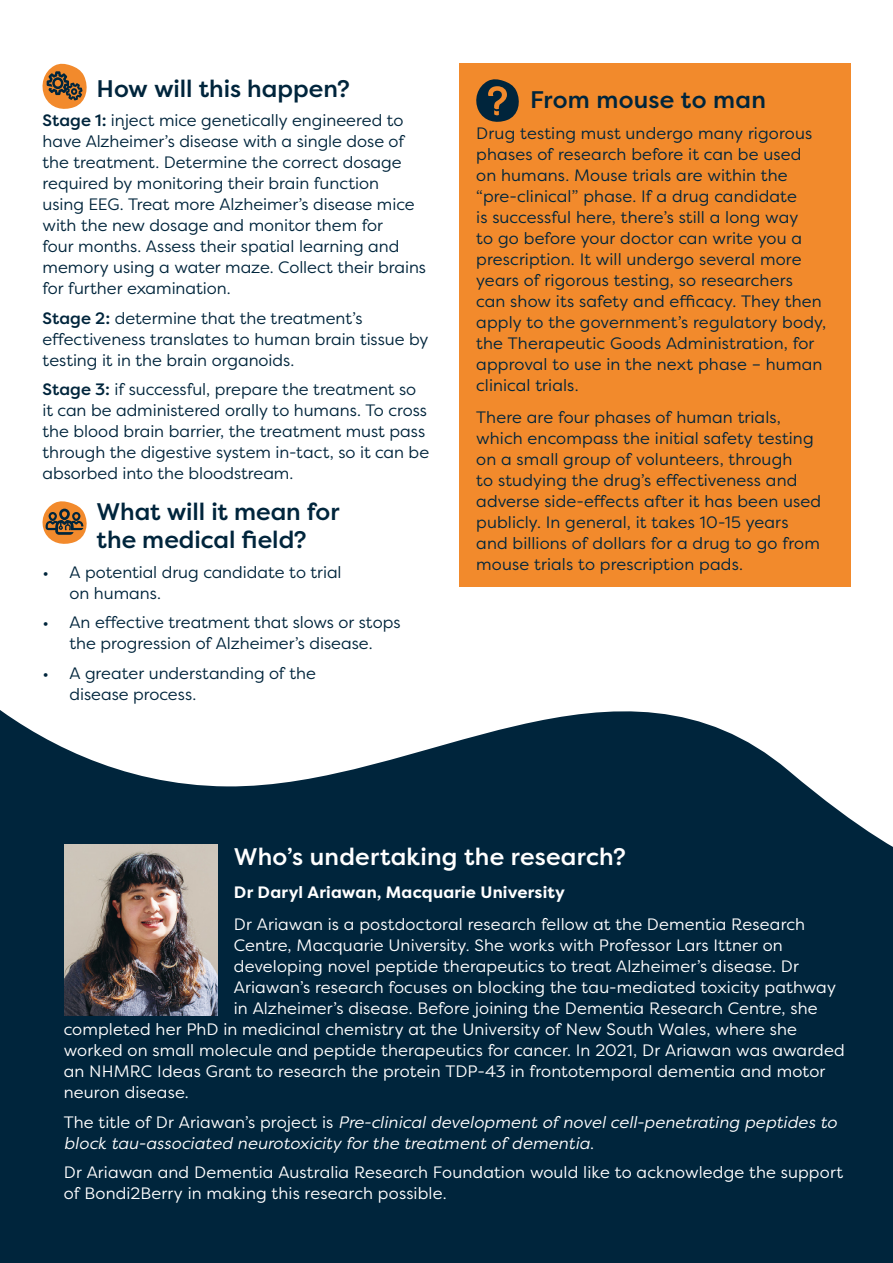
<style>
.page{position:relative;width:893px;height:1263px;background:#fff}
.page>*{position:absolute;margin:0;border:0;box-sizing:border-box;transform-origin:0 0}
.t1{font:500 24px/28.5px "Filson Pro";color:#00253c}
.t2{font:500 24px "Filson Pro";letter-spacing:.01em;color:#fff}
.t3{font:16.5px/21px "Filson Pro";color:#00253c}
.t4{font:16.5px/21px "Filson Pro";letter-spacing:.01em;color:#fff}
.t5{font:italic 16.5px/21px "Filson Pro";letter-spacing:.01em;color:#fff}
.t6{font:700 16.5px "Filson Pro";letter-spacing:.01em;color:#fff}
.s1{font-weight:500}
.s2{font-style:normal}
</style>
<div class="page">
<svg style="left:42px;top:63px;width:45px;height:46px"></svg>
<svg style="left:42px;top:501px;width:45px;height:43px"></svg>
<div style="left:459px;top:64px;width:391px;height:523px;background:#f28a2c"></div>
<svg style="left:476px;top:79px;width:43px;height:43px"></svg>
<svg style="left:0;top:710px;width:893px;height:553px;background:#16384d"></svg>
<img style="left:65px;top:845px;width:153px;height:170px">
<h1 class="t1" style="left:97px;top:74px;width:255px">How will this happen?</h1>
<p class="t3" style="left:43px;top:110px;width:385px"><span class="s1">Stage 1:</span> inject mice genetically engineered to have Alzheimer’s disease with a single dose of the treatment. Determine the correct dosage required by monitoring their brain function<br>using EEG. Treat more Alzheimer’s disease mice with the new dosage and monitor them for<br>four months. Assess their spatial learning and memory using a water maze. Collect their brains for further examination.</p>
<p class="t3" style="left:43px;top:307px;width:387px"><span class="s1">Stage 2:</span> determine that the treatment’s effectiveness translates to human brain tissue by testing it in the brain organoids.</p>
<p class="t3" style="left:43px;top:379px;width:388px"><span class="s1">Stage 3:</span> if successful, prepare the treatment so it can be administered orally to humans. To cross the blood brain barrier, the treatment must pass through the digestive system in-tact, so it can be absorbed into the bloodstream.</p>
<h1 class="t1" style="left:97px;top:497px;width:245px">What will it mean for the medical field?</h1>
<p class="t3" style="left:70px;top:561px;width:274px;text-indent:-27px">• A potential drug candidate to trial on humans.</p>
<p class="t3" style="left:43px;top:612px;width:360px;text-align:center">• An effective treatment that slows or stops the progression of Alzheimer’s disease.</p>
<p class="t3" style="left:70px;top:662px;width:248px;text-indent:-27px">• A greater understanding of the disease process.</p>
<h1 class="t1" style="left:530px;top:85px;width:237px">From mouse to man</h1>
<p class="t3" style="left:476px;top:122px;width:351px">Drug testing must undergo many rigorous phases of research before it can be used<br>on humans. Mouse trials are within the “pre-clinical” phase. If a drug candidate<br>is successful here, there’s still a long way<br>to go before your doctor can write you a prescription. It will undergo several more years of rigorous testing, so researchers<br>can show its safety and efficacy. They then apply to the government’s regulatory body, the Therapeutic Goods Administration, for approval to use in the next phase – human clinical trials.</p>
<p class="t3" style="left:476px;top:406px;width:347px">There are four phases of human trials, which encompass the initial safety testing on a small group of volunteers, through<br>to studying the drug’s effectiveness and adverse side-effects after it has been used publicly. In general, it takes 10-15 years and billions of dollars for a drug to go from mouse trials to prescription pads.</p>
<h1 class="t2" style="left:234px;top:839px;width:394px">Who’s undertaking the research?</h1>
<p class="t6" style="left:234px;top:882px;width:333px">Dr Daryl Ariawan, Macquarie University</p>
<p class="t4" style="left:234px;top:913px;width:573px">Dr Ariawan is a postdoctoral research fellow at the Dementia Research</p>
<p class="t4" style="left:234px;top:934px;width:550px">Centre, Macquarie University. She works with Professor Lars Ittner on</p>
<p class="t4" style="left:234px;top:955px;width:567px">developing novel peptide therapeutics to treat Alzheimer’s disease. Dr</p>
<p class="t4" style="left:234px;top:976px;width:604px">Ariawan’s research focuses on blocking the tau-mediated toxicity pathway</p>
<p class="t4" style="left:234px;top:997px;width:585px">in Alzheimer’s disease. Before joining the Dementia Research Centre, she</p>
<p class="t4" style="left:64px;top:1018px;width:735px">completed her PhD in medicinal chemistry at the University of New South Wales, where she</p>
<p class="t4" style="left:64px;top:1039px;width:782px">worked on small molecule and peptide therapeutics for cancer. In 2021, Dr Ariawan was awarded</p>
<p class="t4" style="left:64px;top:1060px;width:763px">an NHMRC Ideas Grant to research the protein TDP-43 in frontotemporal dementia and motor</p>
<p class="t4" style="left:64px;top:1081px;width:127px">neuron disease.</p>
<p class="t5" style="left:64px;top:1111px;width:774px"><span class="s2">The title of Dr Ariawan’s project is</span> Pre-clinical development of novel cell-penetrating peptides to block tau-associated neurotoxicity for the treatment of dementia<span class="s2">.</span></p>
<p class="t4" style="left:64px;top:1161px;width:781px">Dr Ariawan and Dementia Australia Research Foundation would like to acknowledge the support of Bondi2Berry in making this research possible.</p>
</div>
